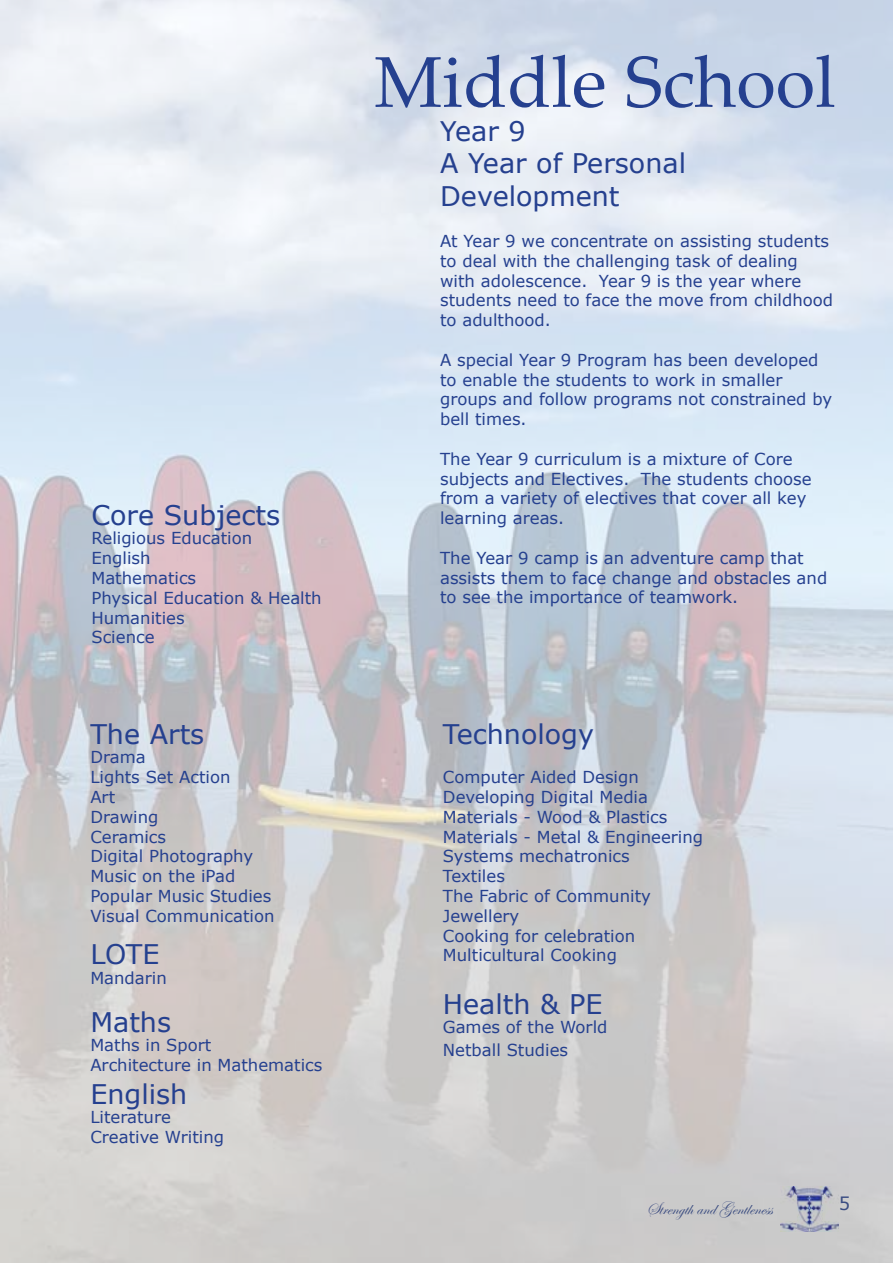
<style>
.page{position:relative;width:893px;height:1263px;background:#fff}
.page>*{position:absolute;margin:0;border:0;box-sizing:border-box;transform-origin:0 0}
.t1{font:72px "Palatino Linotype";color:#25408f}
.t2{font:27px/32.4px "Verdana";color:#25408f}
.t3{font:18px "Edwardian Script ITC";color:#25408f}
.t4{font:18px "Verdana";color:#25408f}
.t5{font:16.5px/19.8px "Verdana";color:#25408f}
</style>
<div class="page">
<img style="left:0;top:0;width:893px;height:1263px">
<h2 class="t2" style="left:91px;top:498px;width:190px">Core Subjects</h2>
<p class="t5" style="left:91px;top:528px;width:232px">Religious Education<br>English<br>Mathematics<br>Physical Education &amp; Health<br>Humanities<br>Science</p>
<h2 class="t2" style="left:90px;top:717px;width:116px">The Arts</h2>
<p class="t5" style="left:90px;top:747px;width:186px">Drama<br>Lights Set Action<br>Art<br>Drawing<br>Ceramics<br>Digital Photography<br>Music on the iPad<br>Popular Music Studies<br>Visual Communication</p>
<h2 class="t2" style="left:90px;top:937px;width:71px">LOTE</h2>
<p class="t5" style="left:90px;top:967px;width:78px">Mandarin</p>
<h2 class="t2" style="left:90px;top:1005px;width:82px">Maths</h2>
<p class="t5" style="left:90px;top:1035px;width:234px">Maths in Sport<br>Architecture in Mathematics</p>
<h2 class="t2" style="left:90px;top:1077px;width:98px">English</h2>
<p class="t5" style="left:90px;top:1107px;width:135px">Literature<br>Creative Writing</p>
<h1 class="t1" style="left:374px;top:31px;width:463px">Middle School</h1>
<h2 class="t2" style="left:440px;top:114px;width:247px">Year 9<br>A Year of Personal<br>Development</h2>
<p class="t5" style="left:440px;top:231px;width:395px">At Year 9 we concentrate on assisting students to deal with the challenging task of dealing with adolescence. Year 9 is the year where students need to face the move from childhood to adulthood.</p>
<p class="t5" style="left:440px;top:350px;width:394px">A special Year 9 Program has been developed to enable the students to work in smaller groups and follow programs not constrained by bell times.</p>
<p class="t5" style="left:440px;top:449px;width:373px">The Year 9 curriculum is a mixture of Core subjects and Electives. The students choose from a variety of electives that cover all key learning areas.</p>
<p class="t5" style="left:440px;top:548px;width:389px">The Year 9 camp is an adventure camp that assists them to face change and obstacles and to see the importance of teamwork.</p>
<h2 class="t2" style="left:443px;top:717px;width:153px">Technology</h2>
<p class="t5" style="left:443px;top:767px;width:262px">Computer Aided Design<br>Developing Digital Media<br>Materials - Wood &amp; Plastics<br>Materials - Metal &amp; Engineering<br>Systems mechatronics<br>Textiles<br>The Fabric of Community<br>Jewellery<br>Cooking for celebration<br>Multicultural Cooking</p>
<h2 class="t2" style="left:443px;top:987px;width:161px">Health &amp; PE</h2>
<p class="t5" style="left:443px;top:1016px;width:166px;line-height:22.5px">Games of the World<br>Netball Studies</p>
<p class="t3" style="left:646px;top:1199px;width:128px">Strength and Gentleness</p>
<p class="t4" style="left:839px;top:1190px;width:13px">5</p>
</div>
